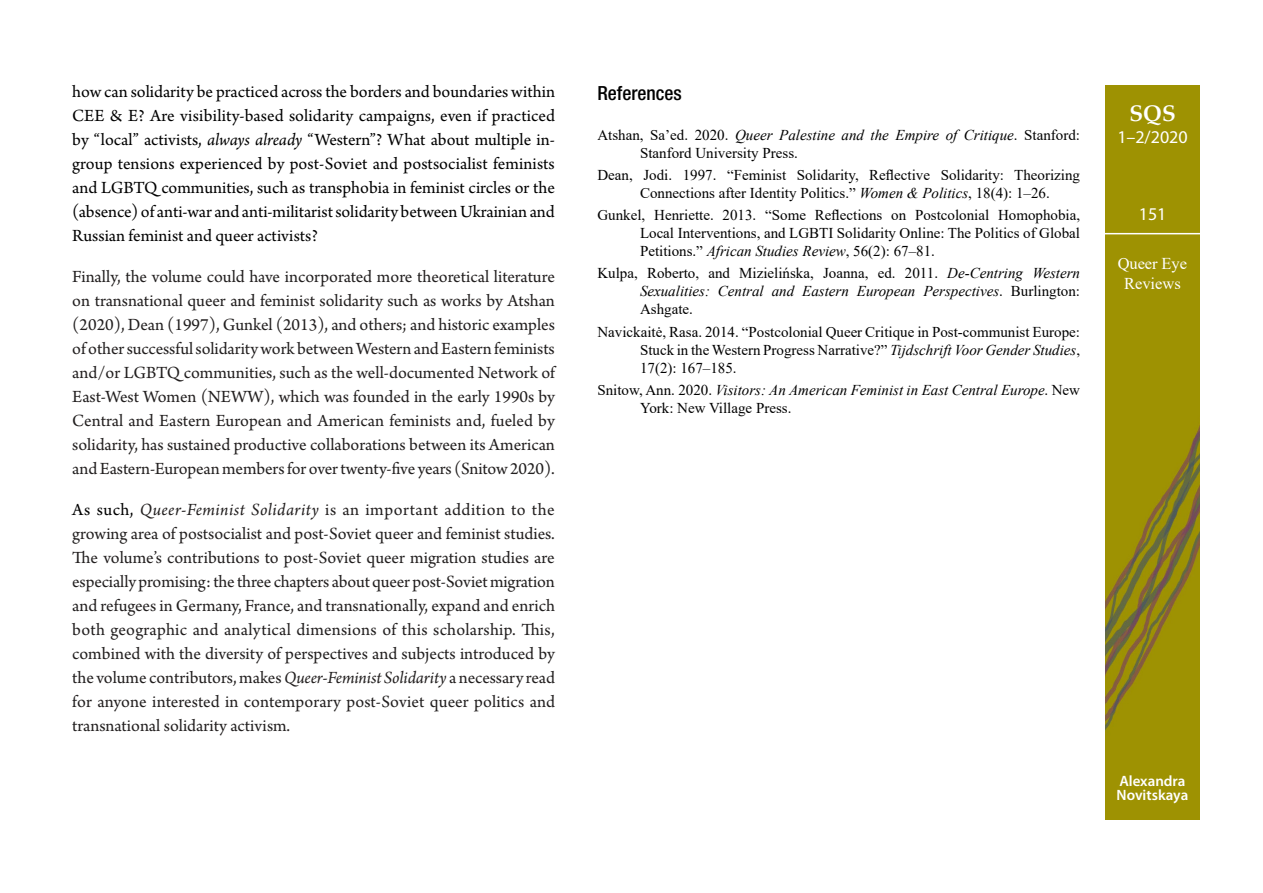
<style>
.page{position:relative;width:1263px;height:893px;background:#fff}
.page>*{position:absolute;margin:0;border:0;box-sizing:border-box;transform-origin:0 0}
.t1{font:700 22.5px "Palatino Linotype";color:#fff}
.Väliotsikko_1_uusi20{font:500 condensed 19.5px "Helvetica Neue";color:#000}
.Leipateksti_enkku-no{font:18px/24px "Arno Pro";letter-spacing:-.005em;color:#221f1f;text-align:justify}
.Leipateksti_enkku-no-2{font:18px/24px "Arno Pro";letter-spacing:-.005em;color:#000;text-align:justify}
.t2{font:18px "Myriad Pro";color:#fff}
.t3{font:16.5px/19.8px "Times New Roman";letter-spacing:-.005em;color:#fff;text-align:center}
.Lähdeluettelo{font:15px/18px "Times New Roman";color:#000}
.Lähdeluettelo-2{font:italic 15px/18px "Times New Roman";color:#000;text-align:justify}
.t4{font:600 15px/13.5px "Myriad Pro";color:#fff}
.s1{font-style:italic}
.s2{color:#000}
.s3{font-style:normal}
</style>
<div class="page">
<img style="left:1106px;top:85px;width:93px;height:735px">
<hr style="left:1101px;top:233px;width:104px;height:1px;background:#fff">
<p class="Leipateksti_enkku-no-2" style="left:72px;top:81px;width:484px">how can solidarity be practiced across the borders and boundaries within CEE &amp; E? Are visibility-based solidarity campaigns, even if practiced by “local” activists, <span class="s1">always already</span> “Western”? What about multiple in&shy;group tensions experienced by post-Soviet and postsocialist feminists and LGBTQ communities, such as transphobia in feminist circles or the (absence) of anti-war and anti-militarist solidarity between Ukrainian and Russian feminist and queer activists?</p>
<p class="Leipateksti_enkku-no" style="left:72px;top:266px;width:484px">Finally, the volume could have incorporated more theoretical literature on transnational queer and feminist solidarity such as works by Atshan (2020), Dean (1997), Gunkel (2013), and others; and historic examples of other successful solidarity work between Western and Eastern feminists and/or LGBTQ communities, such as the well-documented Network of East-West Women (NEWW), which was founded in the early 1990s by Central and Eastern European and American feminists and, fueled by solidarity, has sustained productive collaborations between its American and Eastern-European members for over twenty-five years (Snitow2020).</p>
<p class="Leipateksti_enkku-no" style="left:72px;top:499px;width:484px"><span class="s2">As such,</span> <span class="s1">Queer-Feminist Solidarity</span> is an important addition to the growing area of postsocialist and post-Soviet queer and feminist studies.<br>The volume’s contributions to post-Soviet queer migration studies are especially promising: the three chapters about queer post-Soviet migration and refugees in Germany, France, and transnationally, expand and enrich both geographic and analytical dimensions of this scholarship. This, combined with the diversity of perspectives and subjects introduced by the volume contributors, makes <span class="s1">Queer-Feminist Solidarity</span> a necessary read for anyone interested in contemporary post-Soviet queer politics and transnational solidarity activism.</p>
<p class="Väliotsikko_1_uusi20" style="left:597px;top:82px;width:86px">References</p>
<p class="Lähdeluettelo" style="left:640px;top:125px;width:442px;text-indent:-43px">Atshan, Sa’ed. 2020. <span class="s1">Queer Palestine and the Empire of Critique</span>. Stanford:<br>Stanford University Press.</p>
<p class="Lähdeluettelo" style="left:640px;top:165px;width:442px;text-indent:-43px">Dean, Jodi. 1997. “Feminist Solidarity, Reflective Solidarity: Theorizing<br>Connections after Identity Politics.” <span class="s1">Women &amp; Politics</span>, 18(4): 1–26.</p>
<p class="Lähdeluettelo" style="left:640px;top:206px;width:442px;text-align:justify;text-indent:-43px">Gunkel, Henriette. 2013. “Some Reflections on Postcolonial Homophobia, Local Interventions, and LGBTI Solidarity Online: The Politics of Global Petitions.” <span class="s1">African Studies Review</span>, 56(2): 67–81.</p>
<p class="Lähdeluettelo-2" style="left:640px;top:264px;width:442px;text-indent:-43px"><span class="s3">Kulpa, Roberto, and Mizielińska, Joanna, ed. 2011.</span> De-Centring Western Sexualities: Central and Eastern European Perspectives<span class="s3">. Burlington:<br>Ashgate.</span></p>
<p class="Lähdeluettelo" style="left:640px;top:322px;width:442px;text-align:justify;text-indent:-43px">Navickaitė, Rasa. 2014. “Postcolonial Queer Critique in Post-communist Europe:<br>Stuck in the Western Progress Narrative?” <span class="s1">Tijdschrift Voor Gender Studies</span>, 17(2): 167–185.</p>
<p class="Lähdeluettelo-2" style="left:640px;top:380px;width:442px;text-indent:-43px"><span class="s3">Snitow, Ann. 2020.</span> Visitors: An American Feminist in East Central Europe<span class="s3">. New<br>York: New Village Press.</span></p>
<p class="t1" style="left:1129px;top:98px;width:48px">SQS</p>
<p class="t2" style="left:1117px;top:127px;width:72px">1–2/2020</p>
<p class="t2" style="left:1139px;top:204px;width:29px">151</p>
<p class="t3" style="left:1118px;top:253px;width:71px">Queer Eye<br>Reviews</p>
<p class="t4" style="left:1116px;top:774px;width:73px">Alexandra<br>Novitskaya</p>
</div>
